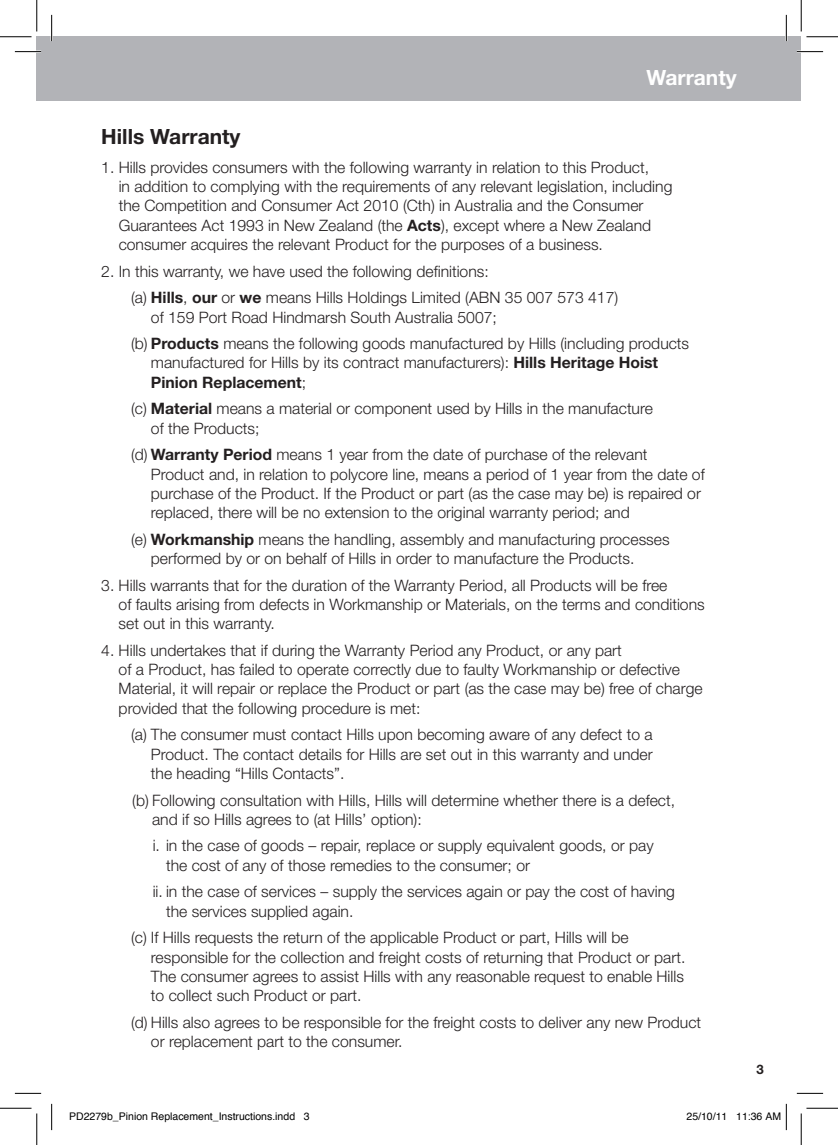
<style>
.page{position:relative;width:838px;height:1145px;background:#fff}
.page>*{position:absolute;margin:0;border:0;box-sizing:border-box;transform-origin:0 0}
.t1{font:700 21px "Helvetica Neue LT";color:#231f20}
.t2{font:700 21px "Helvetica Neue LT";color:#fff}
.t3{font:300 15.75px/19.2px "Helvetica Neue LT";color:#231f20}
.t4{font:700 13.12px "Helvetica Neue LT";color:#231f20}
.t5{font:10.5px "Helvetica";color:#000}
.s1{font-weight:700}
</style>
<div class="page">
<div style="left:37px;top:37px;width:764px;height:64px;background:#b2b3b7"></div>
<hr style="left:15px;top:51px;width:26px;height:2px;background:#fff">
<hr style="left:796px;top:51px;width:27px;height:2px;background:#fff">
<hr style="left:51px;top:15px;width:2px;height:26px;background:#fff">
<hr style="left:785px;top:15px;width:2px;height:26px;background:#fff">
<svg style="left:15px;top:51px;width:26px;height:1px"></svg>
<svg style="left:796px;top:51px;width:27px;height:1px"></svg>
<svg style="left:15px;top:1093px;width:26px;height:1px"></svg>
<svg style="left:796px;top:1093px;width:27px;height:1px"></svg>
<svg style="left:51px;top:15px;width:1px;height:26px"></svg>
<svg style="left:51px;top:1104px;width:1px;height:26px"></svg>
<svg style="left:786px;top:15px;width:1px;height:26px"></svg>
<hr style="left:0;top:36px;width:32px;height:1px;background:#000">
<hr style="left:806px;top:36px;width:31px;height:1px;background:#000">
<hr style="left:0;top:1108px;width:32px;height:1px;background:#000">
<hr style="left:806px;top:1108px;width:31px;height:1px;background:#000">
<hr style="left:36px;top:0;width:1px;height:31px;background:#000">
<hr style="left:36px;top:1113px;width:1px;height:32px;background:#000">
<hr style="left:800px;top:0;width:1px;height:31px;background:#000">
<hr style="left:800px;top:1113px;width:1px;height:32px;background:#000">
<svg style="left:785px;top:1104px;width:2px;height:26px"></svg>
<h1 class="t2" style="left:646px;top:64px;width:92px">Warranty</h1>
<h1 class="t1" style="left:101px;top:123px;width:141px">Hills Warranty</h1>
<p class="t3" style="left:119px;top:157px;width:555px;text-indent:-17px">1. Hills provides consumers with the following warranty in relation to this Product,<br>in addition to complying with the requirements of any relevant legislation, including the Competition and Consumer Act 2010 (Cth) in Australia and the Consumer Guarantees Act 1993 in New Zealand (the <span class="s1">Acts</span>), except where a New Zealand consumer acquires the relevant Product for the purposes of a business.</p>
<p class="t3" style="left:131px;top:257px;width:488px;line-height:26.8px;text-indent:-30px">2. In this warranty, we have used the following definitions:<br>(a) <span class="s1">Hills</span>, <span class="s1">our</span> or <span class="s1">we</span> means Hills Holdings Limited (ABN 35 007 573 417)</p>
<p class="t3" style="left:131px;top:303px;width:559px;line-height:26.8px;text-indent:20px">of 159 Port Road Hindmarsh South Australia 5007;<br>(b) <span class="s1">Products</span> means the following goods manufactured by Hills (including products</p>
<p class="t3" style="left:151px;top:353px;width:508px">manufactured for Hills by its contract manufacturers): <span class="s1">Hills Heritage Hoist<br>Pinion Replacement</span>;</p>
<p class="t3" style="left:151px;top:399px;width:503px;text-indent:-20px">(c) <span class="s1">Material</span> means a material or component used by Hills in the manufacture of the Products;</p>
<p class="t3" style="left:151px;top:445px;width:555px;text-indent:-20px">(d) <span class="s1">Warranty Period</span> means 1 year from the date of purchase of the relevant Product and, in relation to polycore line, means a period of 1 year from the date of purchase of the Product. If the Product or part (as the case may be) is repaired or replaced, there will be no extension to the original warranty period; and</p>
<p class="t3" style="left:151px;top:529px;width:520px;text-indent:-20px">(e) <span class="s1">Workmanship</span> means the handling, assembly and manufacturing processes performed by or on behalf of Hills in order to manufacture the Products.</p>
<p class="t3" style="left:119px;top:575px;width:587px;text-indent:-17px">3. Hills warrants that for the duration of the Warranty Period, all Products will be free<br>of faults arising from defects in Workmanship or Materials, on the terms and conditions set out in this warranty.</p>
<p class="t3" style="left:119px;top:640px;width:585px;text-indent:-17px">4. Hills undertakes that if during the Warranty Period any Product, or any part<br>of a Product, has failed to operate correctly due to faulty Workmanship or defective Material, it will repair or replace the Product or part (as the case may be) free of charge provided that the following procedure is met:</p>
<p class="t3" style="left:151px;top:725px;width:503px;text-align:justify;text-indent:-20px">(a) The consumer must contact Hills upon becoming aware of any defect to a Product. The contact details for Hills are set out in this warranty and under the heading “Hills Contacts”.</p>
<p class="t3" style="left:152px;top:790px;width:524px;text-indent:-20px">(b) Following consultation with Hills, Hills will determine whether there is a defect, and if so Hills agrees to (at Hills’ option):</p>
<p class="t3" style="left:166px;top:836px;width:489px;text-indent:-13px">i. in the case of goods – repair, replace or supply equivalent goods, or pay the cost of any of those remedies to the consumer; or</p>
<p class="t3" style="left:166px;top:882px;width:510px;text-indent:-13px">ii. in the case of services – supply the services again or pay the cost of having the services supplied again.</p>
<p class="t3" style="left:151px;top:928px;width:536px;text-indent:-20px">(c) If Hills requests the return of the applicable Product or part, Hills will be responsible for the collection and freight costs of returning that Product or part.<br>The consumer agrees to assist Hills with any reasonable request to enable Hills to collect such Product or part.</p>
<p class="t3" style="left:151px;top:1012px;width:551px;text-indent:-20px">(d) Hills also agrees to be responsible for the freight costs to deliver any new Product or replacement part to the consumer.</p>
<p class="t4" style="left:756px;top:1061px;width:9px">3</p>
<p class="t5" style="left:69px;top:1108px;width:242px">PD2279b_Pinion Replacement_Instructions.indd 3</p>
<p class="t5" style="left:686px;top:1108px;width:96px">25/10/11 11:36 AM</p>
</div>
